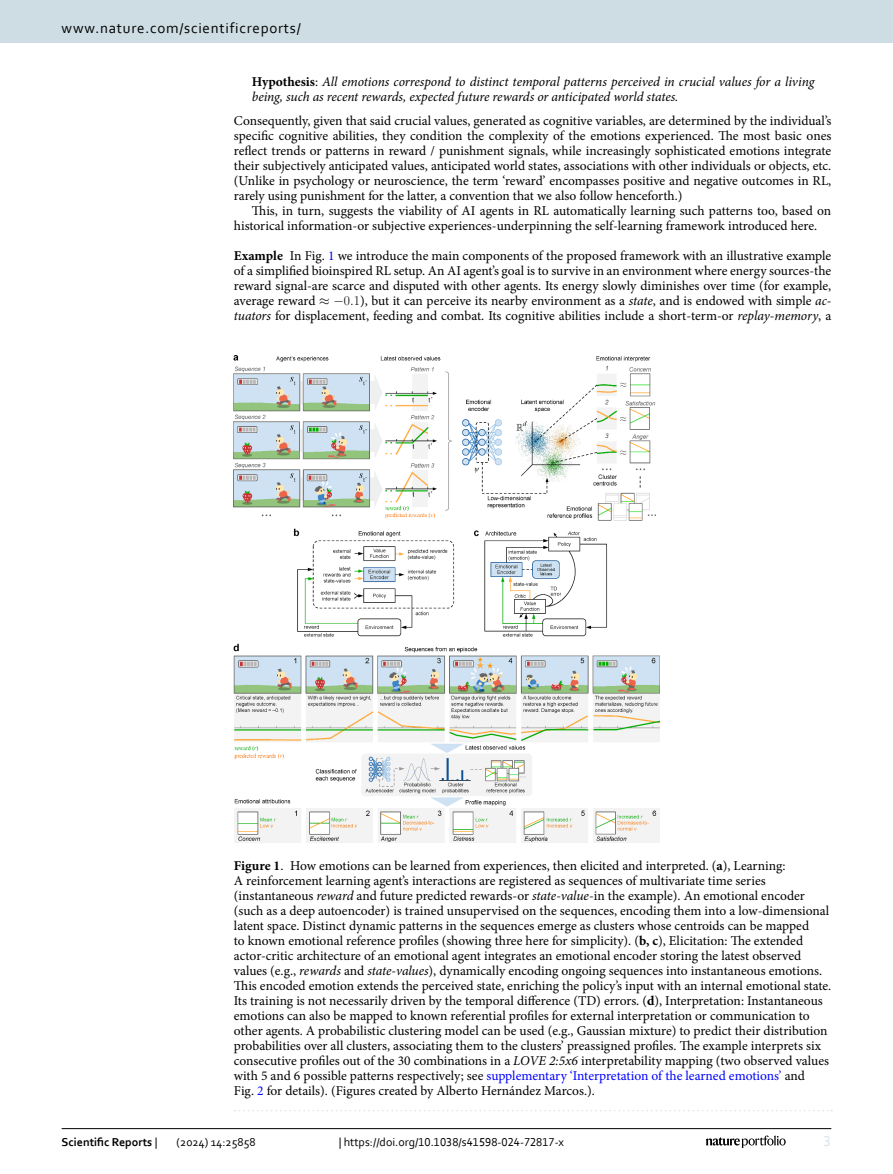
<style>
.page{position:relative;width:893px;height:1174px;background:#fff}
.page>*{position:absolute;margin:0;border:0;box-sizing:border-box;transform-origin:0 0}
.t1{font:15px "Corbel";letter-spacing:.05em;color:#000}
.t2{font:15px "Corbel";color:#d9e4eb}
.Figure_Caption{font:13.5px/15px "Minion Pro";color:#000}
.Body_Text{font:13.5px/15px "Minion Pro";letter-spacing:-.005em;color:#000;text-align:justify}
.Formalpara_RuninHead{font:13.5px/15px "Minion Pro";letter-spacing:-.005em;color:#000;text-align:justify}
.Body_Text_Indent{font:13.5px/15px "Minion Pro";color:#000}
.Block_Quote{font:italic 13.5px/15px "Minion Pro";letter-spacing:-.01em;color:#000}
.t3{font:12px "Corbel";color:#000}
.t4{font:700 12px "Corbel";color:#000}
.s1{font-weight:700;font-style:normal}
.s2{font-style:normal}
.s3{font-weight:700}
.s4{color:#00f}
.s5{font-family:"CMSY10"}
.s6{font-family:"CMR17"}
.s7{font-family:"CMMI12"}
.s8{font-style:italic}
.s9{font-weight:400}
</style>
<div class="page">
<img style="left:234px;top:355px;width:425px;height:487px">
<svg style="left:235px;top:1110px;width:597px;height:1px"></svg>
<hr style="left:62px;top:1128px;width:769px;height:1px;background:#000">
<svg style="left:706px;top:1135px;width:80px;height:12px"></svg>
<div style="left:0;top:0;width:893px;height:43px;background:#cedde4"></div>
<p class="t1" style="left:62px;top:18px;width:241px">www.nature.com/scientificreports/</p>
<p class="Block_Quote" style="left:252px;top:74px;width:564px"><span class="s1">Hypothesis</span><span class="s2">:</span> All emotions correspond to distinct temporal patterns perceived in crucial values for a living being, such as recent rewards, expected future rewards or anticipated world states.</p>
<p class="Body_Text" style="left:234px;top:113px;width:599px">Consequently, given that said crucial values, generated as cognitive variables, are determined by the individual’s specific cognitive abilities, they condition the complexity of the emotions experienced. The most basic ones reflect trends or patterns in reward / punishment signals, while increasingly sophisticated emotions integrate their subjectively anticipated values, anticipated world states, associations with other individuals or objects, etc. (Unlike in psychology or neuroscience, the term ‘reward’ encompasses positive and negative outcomes in RL, rarely using punishment for the latter, a convention that we also follow henceforth.)</p>
<p class="Body_Text_Indent" style="left:234px;top:203px;width:599px;text-indent:18px">This, in turn, suggests the viability of AI agents in RL automatically learning such patterns too, based on historical information-or subjective experiences-underpinning the self-learning framework introduced here.</p>
<p class="Formalpara_RuninHead" style="left:234px;top:248px;width:599px"><span class="s3">Example</span> In Fig. <span class="s4">1</span> we introduce the main components of the proposed framework with an illustrative example of a simplified bioinspired RL setup. An AI agent’s goal is to survive in an environment where energy sources-the reward signal-are scarce and disputed with other agents. Its energy slowly diminishes over time (for example, average reward <span class="s5">≈ −</span><span class="s6">0</span><span class="s7">.</span><span class="s6">1</span>), but it can perceive its nearby environment as a <span class="s8">state</span>, and is endowed with simple <span class="s8">ac&shy;tuators</span> for displacement, feeding and combat. Its cognitive abilities include a short-term-or <span class="s8">replay</span>-<span class="s8">memory</span>, a</p>
<p class="Figure_Caption" style="left:234px;top:858px;width:599px"><span class="s3">Figure 1</span>. How emotions can be learned from experiences, then elicited and interpreted. (<span class="s3">a</span>), Learning:<br>A reinforcement learning agent’s interactions are registered as sequences of multivariate time series (instantaneous <span class="s8">reward</span> and future predicted rewards-or <span class="s8">state-value</span>-in the example). An emotional encoder (such as a deep autoencoder) is trained unsupervised on the sequences, encoding them into a low-dimensional latent space. Distinct dynamic patterns in the sequences emerge as clusters whose centroids can be mapped<br>to known emotional reference profiles (showing three here for simplicity). (<span class="s3">b, c</span>), Elicitation: The extended actor-critic architecture of an emotional agent integrates an emotional encoder storing the latest observed values (e.g., <span class="s8">rewards</span> and <span class="s8">state-values</span>), dynamically encoding ongoing sequences into instantaneous emotions.<br>This encoded emotion extends the perceived state, enriching the policy’s input with an internal emotional state.<br>Its training is not necessarily driven by the temporal difference (TD) errors. (<span class="s3">d</span>), Interpretation: Instantaneous emotions can also be mapped to known referential profiles for external interpretation or communication to other agents. A probabilistic clustering model can be used (e.g., Gaussian mixture) to predict their distribution probabilities over all clusters, associating them to the clusters’ preassigned profiles. The example interprets six consecutive profiles out of the 30 combinations in a <span class="s8">LOVE 2:5x6</span> interpretability mapping (two observed values with 5 and 6 possible patterns respectively; see <span class="s4">supplementary ‘Interpretation of the learned emotions’</span> and<br>Fig. <span class="s4">2</span> for details). (Figures created by Alberto Hernández Marcos.).</p>
<p class="t4" style="left:62px;top:1134px;width:97px">Scientific Reports <span class="s9">|</span></p>
<p class="t3" style="left:177px;top:1134px;width:80px">(2024) 14:25858</p>
<p class="t3" style="left:339px;top:1134px;width:227px">| https://doi.org/10.1038/s41598-024-72817-x</p>
<p class="t2" style="left:824px;top:1132px;width:9px">3</p>
</div>
